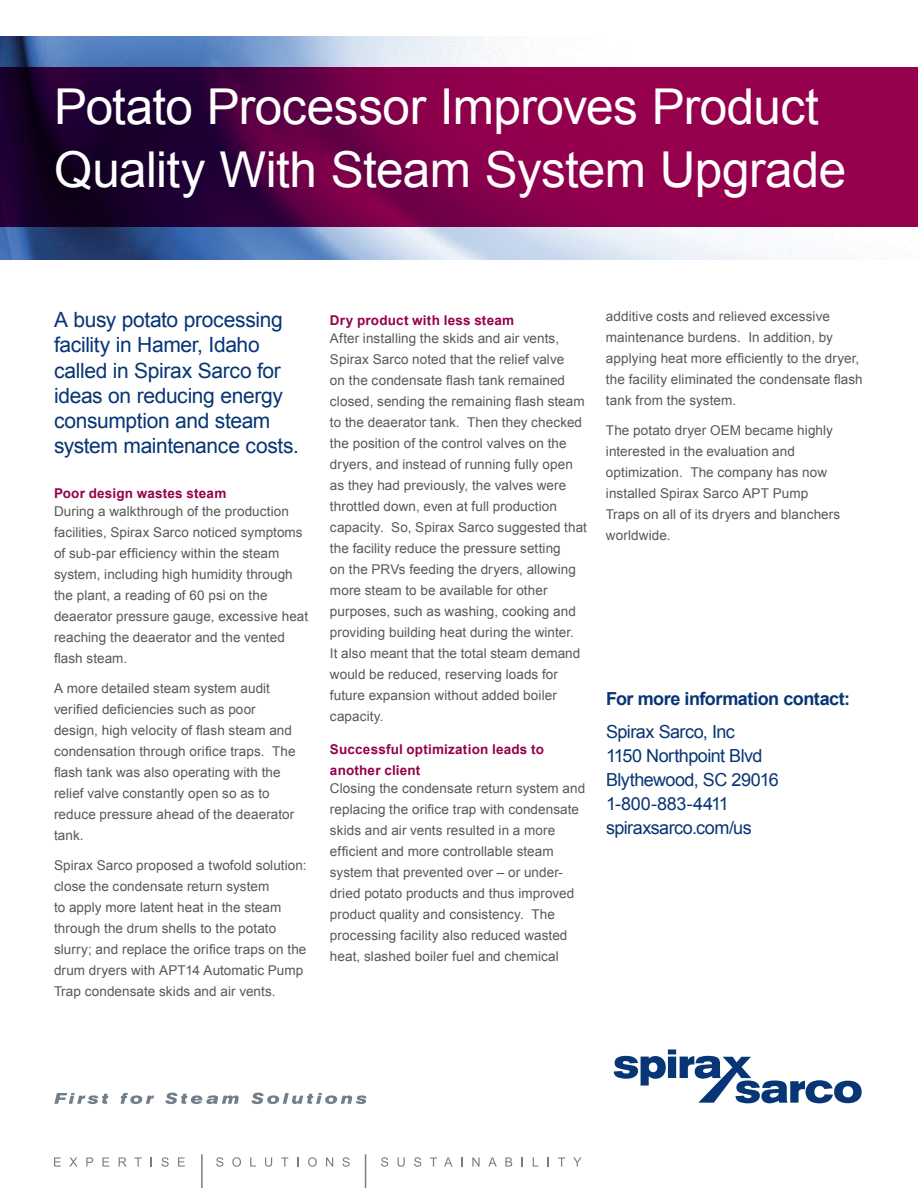
<style>
.page{position:relative;width:918px;height:1188px;background:#fff}
.page>*{position:absolute;margin:0;border:0;box-sizing:border-box;transform-origin:0 0}
.t1{font:49.5px/63px "Arial";letter-spacing:-.01em;color:#fff}
.t2{font:21px/25.2px "Arial";letter-spacing:-.015em;color:#083575}
.t3{font:18px/24px "Arial";letter-spacing:-.03em;color:#083575}
.t4{font:700 18px "Arial";letter-spacing:-.025em;color:#083575}
.t5{font:13.5px/21px "Arial";letter-spacing:.005em;color:#57585a}
.t6{font:700 13.5px/21px "Arial";letter-spacing:.015em;color:#96014e}
</style>
<div class="page">
<img style="left:0;top:37px;width:918px;height:222px">
<svg style="left:0;top:67px;width:918px;height:159px;background:#690043"></svg>
<svg style="left:614px;top:1049px;width:248px;height:54px"></svg>
<svg style="left:54px;top:1093px;width:313px;height:11px"></svg>
<svg style="left:54px;top:1157px;width:7px;height:10px"></svg>
<svg style="left:69px;top:1157px;width:9px;height:10px"></svg>
<svg style="left:86px;top:1157px;width:7px;height:10px"></svg>
<svg style="left:102px;top:1157px;width:7px;height:10px"></svg>
<svg style="left:119px;top:1157px;width:8px;height:10px"></svg>
<svg style="left:135px;top:1157px;width:7px;height:10px"></svg>
<svg style="left:161px;top:1157px;width:8px;height:10px"></svg>
<svg style="left:178px;top:1157px;width:7px;height:10px"></svg>
<svg style="left:216px;top:1157px;width:7px;height:10px"></svg>
<svg style="left:232px;top:1157px;width:9px;height:10px"></svg>
<svg style="left:250px;top:1157px;width:6px;height:10px"></svg>
<svg style="left:265px;top:1157px;width:7px;height:10px"></svg>
<svg style="left:281px;top:1157px;width:7px;height:10px"></svg>
<svg style="left:297px;top:1157px;width:2px;height:10px"></svg>
<svg style="left:308px;top:1157px;width:9px;height:10px"></svg>
<svg style="left:326px;top:1157px;width:7px;height:10px"></svg>
<svg style="left:342px;top:1157px;width:8px;height:10px"></svg>
<svg style="left:381px;top:1157px;width:7px;height:10px"></svg>
<svg style="left:398px;top:1157px;width:7px;height:10px"></svg>
<svg style="left:414px;top:1157px;width:7px;height:10px"></svg>
<svg style="left:430px;top:1157px;width:7px;height:10px"></svg>
<svg style="left:444px;top:1157px;width:9px;height:10px"></svg>
<svg style="left:461px;top:1157px;width:2px;height:10px"></svg>
<svg style="left:472px;top:1157px;width:8px;height:10px"></svg>
<svg style="left:488px;top:1157px;width:9px;height:10px"></svg>
<svg style="left:505px;top:1157px;width:7px;height:10px"></svg>
<svg style="left:533px;top:1157px;width:5px;height:10px"></svg>
<svg style="left:558px;top:1157px;width:7px;height:10px"></svg>
<svg style="left:573px;top:1157px;width:9px;height:10px"></svg>
<hr style="left:201px;top:1154px;width:2px;height:34px;background:#727f8a">
<hr style="left:365px;top:1154px;width:1px;height:34px;background:#727f8a">
<h1 class="t1" style="left:54px;top:75px;width:794px">Potato Processor Improves Product<br>Quality With Steam System Upgrade</h1>
<h2 class="t2" style="left:54px;top:307px;width:246px">A busy potato processing facility in Hamer, Idaho called in Spirax Sarco for ideas on reducing energy consumption and steam system maintenance costs.</h2>
<p class="t6" style="left:54px;top:483px;width:174px">Poor design wastes steam</p>
<p class="t5" style="left:54px;top:501px;width:256px">During a walkthrough of the production facilities, Spirax Sarco noticed symptoms of sub-par efficiency within the steam system, including high humidity through the plant, a reading of 60 psi on the deaerator pressure gauge, excessive heat reaching the deaerator and the vented flash steam.</p>
<p class="t5" style="left:54px;top:678px;width:243px">A more detailed steam system audit verified deficiencies such as poor design, high velocity of flash steam and condensation through orifice traps. The flash tank was also operating with the relief valve constantly open so as to reduce pressure ahead of the deaerator tank.</p>
<p class="t5" style="left:54px;top:855px;width:254px">Spirax Sarco proposed a twofold solution: close the condensate return system<br>to apply more latent heat in the steam through the drum shells to the potato slurry; and replace the orifice traps on the drum dryers with APT14 Automatic Pump Trap condensate skids and air vents.</p>
<p class="t6" style="left:330px;top:310px;width:186px">Dry product with less steam</p>
<p class="t5" style="left:330px;top:328px;width:259px">After installing the skids and air vents, Spirax Sarco noted that the relief valve<br>on the condensate flash tank remained closed, sending the remaining flash steam to the deaerator tank. Then they checked the position of the control valves on the dryers, and instead of running fully open as they had previously, the valves were throttled down, even at full production capacity. So, Spirax Sarco suggested that the facility reduce the pressure setting<br>on the PRVs feeding the dryers, allowing more steam to be available for other purposes, such as washing, cooking and providing building heat during the winter.<br>It also meant that the total steam demand would be reduced, reserving loads for future expansion without added boiler capacity.</p>
<p class="t6" style="left:330px;top:739px;width:216px">Successful optimization leads to another client</p>
<p class="t5" style="left:330px;top:778px;width:257px">Closing the condensate return system and replacing the orifice trap with condensate skids and air vents resulted in a more efficient and more controllable steam system that prevented over – or under&shy;dried potato products and thus improved product quality and consistency. The processing facility also reduced wasted heat, slashed boiler fuel and chemical</p>
<p class="t5" style="left:606px;top:306px;width:258px">additive costs and relieved excessive maintenance burdens. In addition, by applying heat more efficiently to the dryer, the facility eliminated the condensate flash tank from the system.</p>
<p class="t5" style="left:606px;top:420px;width:236px">The potato dryer OEM became highly interested in the evaluation and optimization. The company has now installed Spirax Sarco APT Pump<br>Traps on all of its dryers and blanchers worldwide.</p>
<h3 class="t4" style="left:606px;top:687px;width:246px">For more information contact:</h3>
<h3 class="t3" style="left:606px;top:720px;width:174px">Spirax Sarco, Inc<br>1150 Northpoint Blvd<br>Blythewood, SC 29016<br>1-800-883-4411 spiraxsarco.com/us</h3>
</div>
